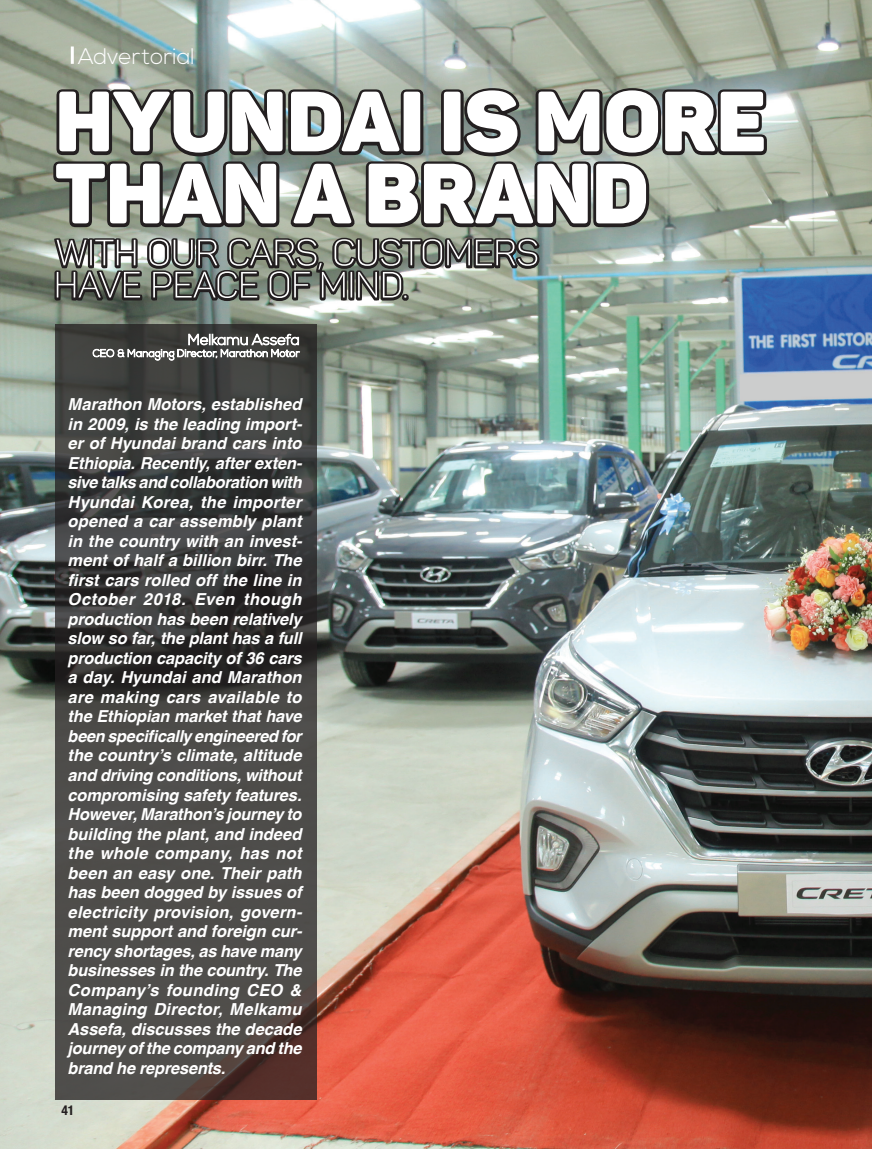
<style>
.page{position:relative;width:872px;height:1149px;background:#fff}
.page>*{position:absolute;margin:0;border:0;box-sizing:border-box;transform-origin:0 0}
.t1{font:300 22.5px "Nexa";color:#fff}
.t2{font:italic 700 16.5px/19.5px "Helvetica";letter-spacing:-.01em;color:#fff;text-align:justify}
.t3{font:700 condensed 13.5px "Helvetica Neue LT Std";color:#231f20}
</style>
<div class="page">
<img style="left:0;top:0;width:872px;height:1148px">
<svg style="left:55px;top:324px;width:261px;height:775px;background:#434240"></svg>
<hr style="left:71px;top:46px;width:3px;height:18px;background:#fff">
<svg style="left:50px;top:157px;width:602px;height:75px;background:#7a8178"></svg>
<svg style="left:53px;top:85px;width:717px;height:75px;background:#8a9389"></svg>
<svg style="left:59px;top:90px;width:704px;height:62px"></svg>
<svg style="left:52px;top:164px;width:594px;height:146px"></svg>
<svg style="left:93px;top:334px;width:207px;height:26px"></svg>
<h1 class="t1" style="left:78px;top:43px;width:118px">Advertorial</h1>
<p class="t2" style="left:68px;top:394px;width:236px">Marathon Motors, established in 2009, is the leading import&shy;er of Hyundai brand cars into Ethiopia. Recently, after exten&shy;sive talks and collaboration with Hyundai Korea, the importer opened a car assembly plant in the country with an invest&shy;ment of half a billion birr. The first cars rolled off the line in October 2018. Even though production has been relatively slow so far, the plant has a full production capacity of 36 cars a day. Hyundai and Marathon are making cars available to the Ethiopian market that have been specifically engineered for the country’s climate, altitude and driving conditions, without compromising safety features.<br>However, Marathon’s journey to building the plant, and indeed the whole company, has not been an easy one. Their path has been dogged by issues of electricity provision, govern&shy;ment support and foreign cur&shy;rency shortages, as have many businesses in the country. The Company’s founding CEO &amp; Managing Director, Melkamu Assefa, discusses the decade journey of the company and the brand he represents.</p>
<p class="t3" style="left:61px;top:1101px;width:14px">41</p>
</div>
